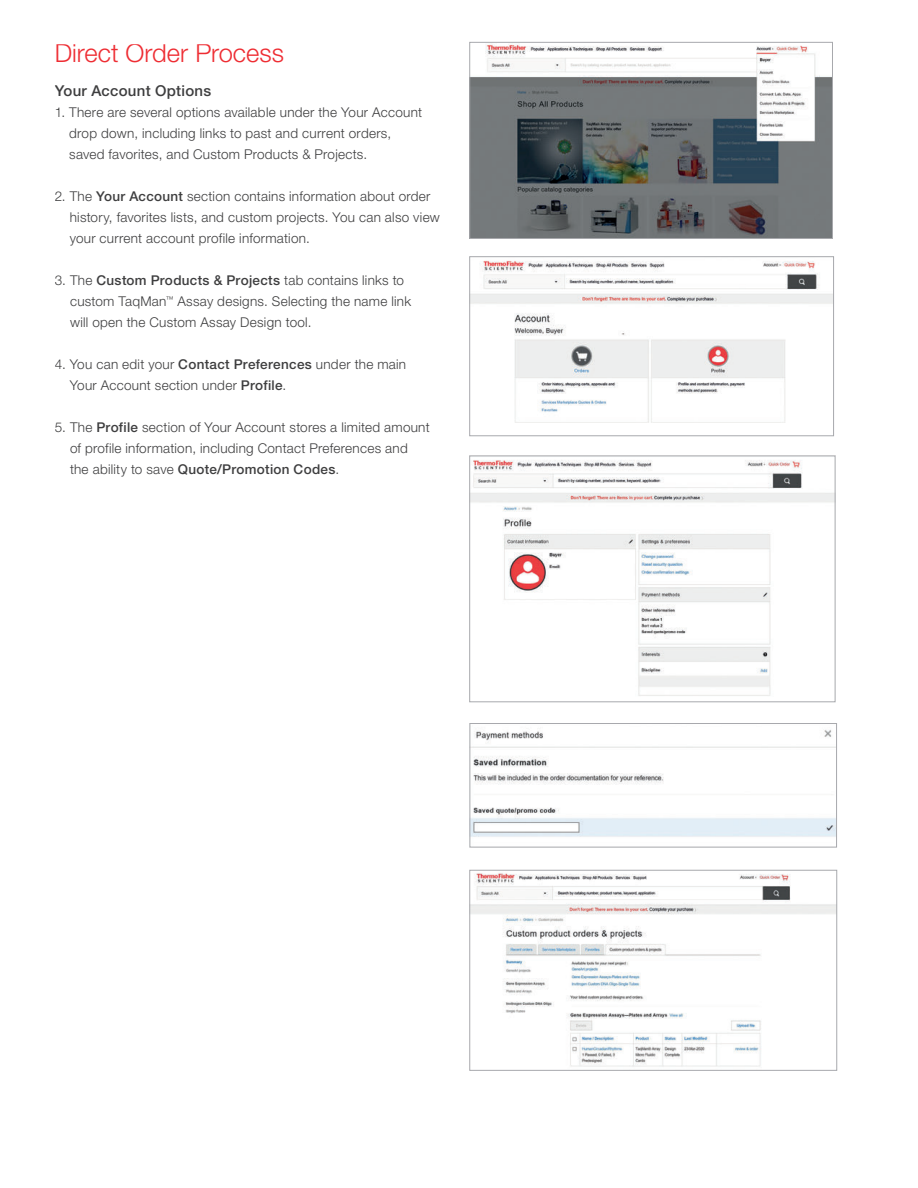
<style>
.page{position:relative;width:918px;height:1188px;background:#fff}
.page>*{position:absolute;margin:0;border:0;box-sizing:border-box;transform-origin:0 0}
.Subject_Header{font:300 25.5px "Helvetica Neue LTW1 G";color:#ee2d33}
.Content_Subhead{font:500 15px "Helvetica Neue LTW1 G";letter-spacing:.02em;color:#3e3e3f}
.Body__Copy{font:300 13.5px/21px "Helvetica Neue LTW1 G";letter-spacing:.02em;color:#3e3e3f}
.s1{font-weight:500}
</style>
<div class="page">
<img style="left:472px;top:44px;width:359px;height:193px">
<div style="left:470px;top:42px;width:363px;height:197px;border:1px solid #a8a9ad"></div>
<img style="left:472px;top:260px;width:360px;height:163px">
<div style="left:470px;top:256px;width:364px;height:180px;border:1px solid #a8a9ad"></div>
<img style="left:472px;top:460px;width:361px;height:236px">
<div style="left:470px;top:456px;width:365px;height:246px;border:1px solid #a8a9ad"></div>
<img style="left:472px;top:729px;width:363px;height:108px">
<div style="left:470px;top:723px;width:367px;height:124px;border:1px solid #a8a9ad"></div>
<img style="left:472px;top:873px;width:363px;height:194px">
<div style="left:470px;top:870px;width:367px;height:201px;border:1px solid #a8a9ad"></div>
<p class="Subject_Header" style="left:55px;top:38px;width:231px">Direct Order Process</p>
<p class="Content_Subhead" style="left:55px;top:82px;width:158px">Your Account Options</p>
<p class="Body__Copy" style="left:69px;top:102px;width:354px;text-indent:-14px">1. There are several options available under the Your Account drop down, including links to past and current orders, saved favorites, and Custom Products &amp; Projects.</p>
<p class="Body__Copy" style="left:70px;top:186px;width:372px;text-indent:-15px">2. The <span class="s1">Your Account</span> section contains information about order history, favorites lists, and custom projects. You can also view your current account profile information.</p>
<p class="Body__Copy" style="left:70px;top:270px;width:343px;text-indent:-15px">3. The <span class="s1">Custom Products &amp; Projects</span> tab contains links to custom TaqMan<sup>™</sup> Assay designs. Selecting the name link will open the Custom Assay Design tool.</p>
<p class="Body__Copy" style="left:70px;top:354px;width:338px;text-indent:-15px">4. You can edit your <span class="s1">Contact Preferences</span> under the main<br>Your Account section under <span class="s1">Profile</span>.</p>
<p class="Body__Copy" style="left:70px;top:417px;width:361px;text-indent:-15px">5. The <span class="s1">Profile</span> section of Your Account stores a limited amount of profile information, including Contact Preferences and the ability to save <span class="s1">Quote/Promotion Codes</span>.</p>
</div>
